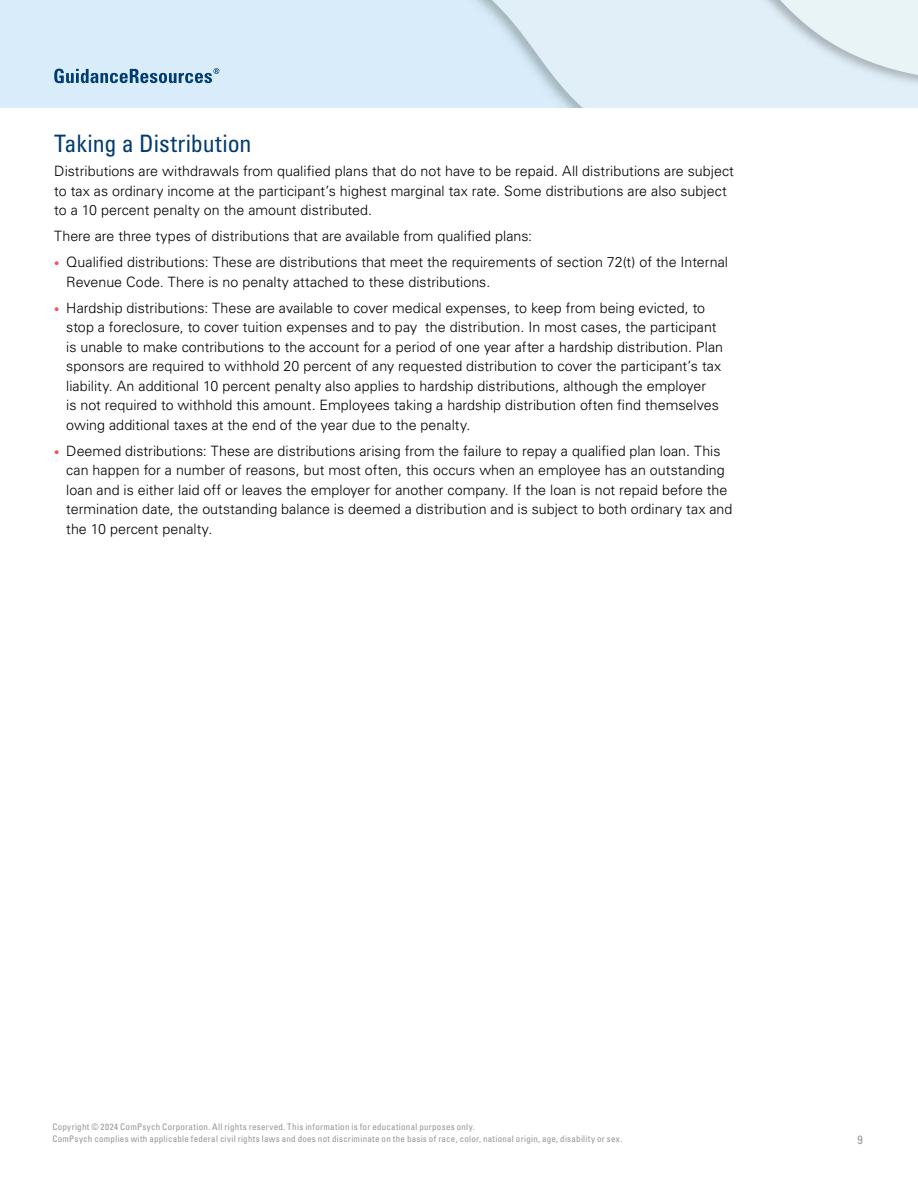
<style>
.page{position:relative;width:918px;height:1188px;background:#fff}
.page>*{position:absolute;margin:0;border:0;box-sizing:border-box;transform-origin:0 0}
.t1{font:condensed 24px "Univers LT Std";letter-spacing:-.005em;color:#003b71}
.t2{font:300 14.25px/19.5px "Univers LT Std";color:#000}
.t3{font:condensed 12px "Univers LT Std";color:#939598}
.t4{font:condensed 9px/12px "Univers LT Std";letter-spacing:.03em;color:#939598}
.s1{font-size:10.5px;color:#fc4a5d}
</style>
<div class="page">
<svg style="left:54px;top:68px;width:165px;height:15px;background:#83a6c4"></svg>
<h1 class="t1" style="left:54px;top:129px;width:199px">Taking a Distribution</h1>
<p class="t2" style="left:54px;top:161px;width:681px">Distributions are withdrawals from qualified plans that do not have to be repaid. All distributions are subject to tax as ordinary income at the participant’s highest marginal tax rate. Some distributions are also subject to a 10 percent penalty on the amount distributed.</p>
<p class="t2" style="left:54px;top:226px;width:480px">There are three types of distributions that are available from qualified plans:</p>
<p class="t2" style="left:66px;top:252px;width:663px;text-indent:-12px"><span class="s1">•</span> Qualified distributions: These are distributions that meet the requirements of section 72(t) of the Internal<br>Revenue Code. There is no penalty attached to these distributions.</p>
<p class="t2" style="left:66px;top:298px;width:658px;text-indent:-12px"><span class="s1">•</span> Hardship distributions: These are available to cover medical expenses, to keep from being evicted, to stop a foreclosure, to cover tuition expenses and to pay the distribution. In most cases, the participant is unable to make contributions to the account for a period of one year after a hardship distribution. Plan sponsors are required to withhold 20 percent of any requested distribution to cover the participant’s tax liability. An additional 10 percent penalty also applies to hardship distributions, although the employer<br>is not required to withhold this amount. Employees taking a hardship distribution often find themselves owing additional taxes at the end of the year due to the penalty.</p>
<p class="t2" style="left:66px;top:441px;width:668px;text-indent:-12px"><span class="s1">•</span> Deemed distributions: These are distributions arising from the failure to repay a qualified plan loan. This can happen for a number of reasons, but most often, this occurs when an employee has an outstanding loan and is either laid off or leaves the employer for another company. If the loan is not repaid before the termination date, the outstanding balance is deemed a distribution and is subject to both ordinary tax and the 10 percent penalty.</p>
<p class="t4" style="left:52px;top:1121px;width:572px">Copyright © 2024 ComPsych Corporation. All rights reserved. This information is for educational purposes only.<br>ComPsych complies with applicable federal civil rights laws and does not discriminate on the basis of race, color, national origin, age, disability or sex.</p>
<p class="t3" style="left:858px;top:1132px;width:7px">9</p>
</div>
